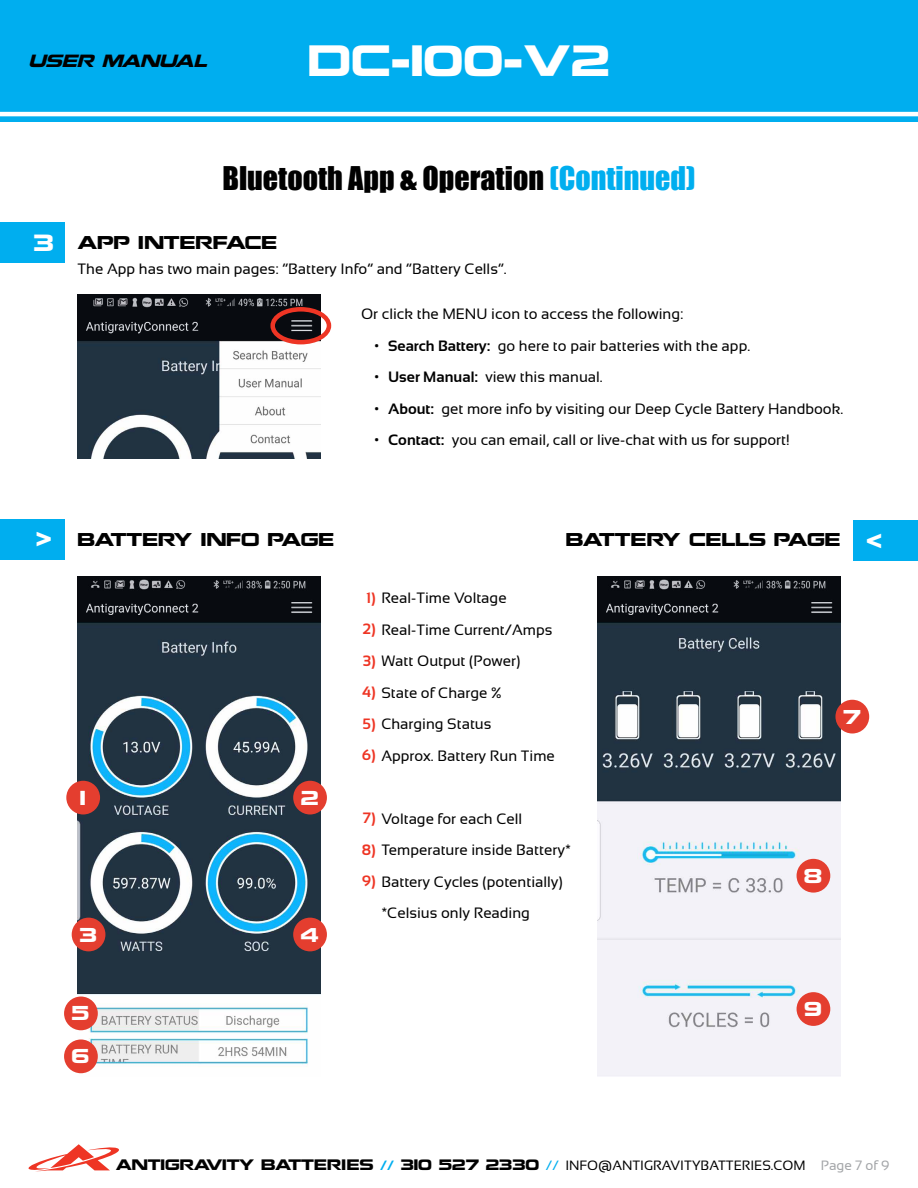
<style>
.page{position:relative;width:918px;height:1188px;background:#fff}
.page>*{position:absolute;margin:0;border:0;box-sizing:border-box;transform-origin:0 0}
.t1{font:39px "Nokia Kokia";color:#fff}
.t2{font:30px "Impact";color:#000}
.t3{font:30px "Impact";color:#fff}
.t4{font:18px "Nokia Kokia";color:#fff}
.t5{font:16.5px "Nokia Kokia";letter-spacing:-.01em;color:#000}
.t6{font:italic 15.75px "Nokia Kokia";color:#000}
.t7{font:15px/31.5px "Sansation";color:#000}
.t8{font:13.5px "Nokia Kokia";letter-spacing:-.01em;color:#000}
.s1{color:#00aeef}
.s2{font-size:21px;color:#fff}
.s3{font-weight:700}
.s4{font-family:"Impact";font-size:30px;color:#fff}
.s5{font-weight:700;color:#ee3524}
.s6{font-family:"Sansation";font-weight:700;color:#00aeef}
.s7{font-family:"Sansation";color:#00aeef}
.s8{font-family:"Sansation"}
.s9{font-family:"Sansation";color:#a3a5a8}
</style>
<div class="page">
<div style="left:0;top:0;width:918px;height:122px;background:#00aeef"></div>
<hr style="left:0;top:112px;width:918px;height:4px;background:#fff">
<svg style="left:28px;top:1144px;width:91px;height:27px"></svg>
<div style="left:0;top:223px;width:64px;height:40px;background:#00aeef"></div>
<img style="left:78px;top:577px;width:243px;height:497px">
<img style="left:598px;top:577px;width:243px;height:499px">
<img style="left:78px;top:295px;width:243px;height:164px">
<div style="left:270px;top:307px;width:61px;height:37px;border:4px solid #ee3524;border-radius:50%"></div>
<div style="left:0;top:520px;width:64px;height:40px;background:#00aeef"></div>
<div style="left:854px;top:520px;width:64px;height:41px;background:#00aeef"></div>
<div style="left:66px;top:781px;width:34px;height:33px;background:#e43e2f;border-radius:50%"></div>
<div style="left:293px;top:781px;width:34px;height:33px;background:#e43e2f;border-radius:50%"></div>
<div style="left:72px;top:918px;width:33px;height:33px;background:#e43e2f;border-radius:50%"></div>
<div style="left:293px;top:918px;width:34px;height:33px;background:#e43e2f;border-radius:50%"></div>
<div style="left:64px;top:997px;width:34px;height:33px;background:#e43e2f;border-radius:50%"></div>
<div style="left:64px;top:1040px;width:34px;height:33px;background:#e43e2f;border-radius:50%"></div>
<div style="left:835px;top:700px;width:34px;height:34px;background:#e43e2f;border-radius:50%"></div>
<div style="left:797px;top:859px;width:33px;height:34px;background:#e43e2f;border-radius:50%"></div>
<div style="left:797px;top:992px;width:33px;height:34px;background:#e43e2f;border-radius:50%"></div>
<p class="t6" style="left:28px;top:51px;width:185px">USER MANUAL</p>
<h1 class="t1" style="left:308px;top:37px;width:304px">DC-100-V2</h1>
<h2 class="t2" style="left:223px;top:155px;width:474px">Bluetooth App &amp; Operation <span class="s1">(Continued)</span></h2>
<p class="t5" style="left:34px;top:232px;width:245px"><span class="s2">3</span> APP INTERFACE</p>
<p class="t7" style="left:78px;top:253px;width:430px">The App has two main pages: “Battery Info” and “Battery Cells”.</p>
<p class="t7" style="left:361px;top:298px;width:324px">Or click the MENU icon to access the following:</p>
<p class="t7" style="left:375px;top:330px;width:377px"><span class="s3">• Search Battery:</span> go here to pair batteries with the app.</p>
<p class="t7" style="left:375px;top:361px;width:230px"><span class="s3">• User Manual:</span> view this manual.</p>
<p class="t7" style="left:375px;top:393px;width:470px"><span class="s3">• About:</span> get more info by visiting our Deep Cycle Battery Handbook.</p>
<p class="t7" style="left:375px;top:424px;width:417px"><span class="s3">• Contact:</span> you can email, call or live-chat with us for support!</p>
<p class="t5" style="left:36px;top:529px;width:300px"><span class="s4">&gt;</span> BATTERY INFO PAGE</p>
<p class="t5" style="left:566px;top:529px;width:276px">BATTERY CELLS PAGE</p>
<h2 class="t3" style="left:882px;top:564px;width:17px;rotate:-180deg">&gt;</h2>
<p class="t4" style="left:80px;top:787px;width:7px">1</p>
<p class="t4" style="left:301px;top:787px;width:19px">2</p>
<p class="t4" style="left:79px;top:923px;width:19px">3</p>
<p class="t4" style="left:300px;top:923px;width:20px">4</p>
<p class="t4" style="left:72px;top:1002px;width:19px">5</p>
<p class="t4" style="left:72px;top:1045px;width:19px">6</p>
<p class="t7" style="left:366px;top:582px;width:142px"><span class="s5">1)</span> Real-Time Voltage</p>
<p class="t7" style="left:362px;top:614px;width:192px"><span class="s5">2)</span> Real-Time Current/Amps</p>
<p class="t7" style="left:363px;top:645px;width:159px"><span class="s5">3)</span> Watt Output (Power)</p>
<p class="t7" style="left:362px;top:677px;width:141px"><span class="s5">4)</span> State of Charge %</p>
<p class="t7" style="left:363px;top:708px;width:130px"><span class="s5">5)</span> Charging Status</p>
<p class="t7" style="left:362px;top:740px;width:194px"><span class="s5">6)</span> Approx. Battery Run Time</p>
<p class="t7" style="left:363px;top:803px;width:161px"><span class="s5">7)</span> Voltage for each Cell</p>
<p class="t7" style="left:362px;top:834px;width:211px"><span class="s5">8)</span> Temperature inside Battery*</p>
<p class="t7" style="left:381px;top:866px;width:183px;text-indent:-20px"><span class="s5">9)</span> Battery Cycles (potentially) *Celsius only Reading</p>
<p class="t4" style="left:843px;top:706px;width:19px">7</p>
<p class="t4" style="left:804px;top:865px;width:20px">8</p>
<p class="t4" style="left:804px;top:998px;width:19px">9</p>
<p class="t8" style="left:116px;top:1156px;width:775px">ANTIGRAVITY BATTERIES <span class="s6">//</span> 310 527 2330 <span class="s7">//</span> <span class="s8">INFO@ANTIGRAVITYBATTERIES.COM</span> <span class="s9">Page 7 of 9</span></p>
</div>
